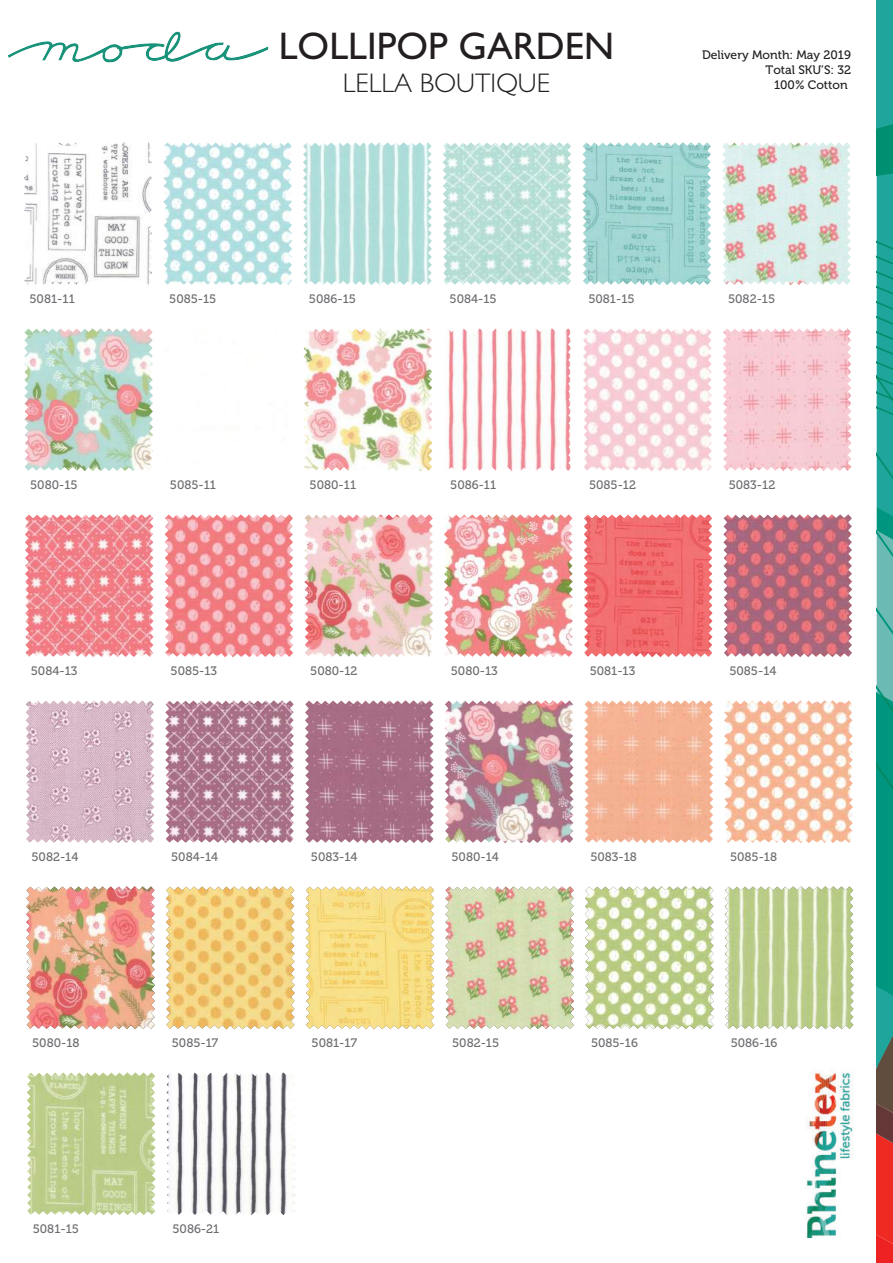
<style>
.page{position:relative;width:893px;height:1263px;background:#fff}
.page>*{position:absolute;margin:0;border:0;box-sizing:border-box;transform-origin:0 0}
.t1{font:38.55px "Gill Sans";color:#231f20}
.t2{font:300 27px "Gill Sans";color:#231f20}
.t3{font:12.15px "Museo 500";color:#6c6d70}
.t4{font:12.15px/14.7px "Museo 500";color:#231f20;text-align:right}
</style>
<div class="page">
<img style="left:24px;top:186px;width:128px;height:99px">
<img style="left:163px;top:142px;width:129px;height:143px">
<img style="left:303px;top:142px;width:129px;height:143px">
<img style="left:443px;top:142px;width:129px;height:143px">
<img style="left:582px;top:142px;width:129px;height:143px">
<img style="left:722px;top:142px;width:129px;height:143px">
<img style="left:24px;top:328px;width:129px;height:143px">
<img style="left:304px;top:328px;width:128px;height:143px">
<img style="left:446px;top:328px;width:126px;height:143px">
<img style="left:583px;top:328px;width:129px;height:143px">
<img style="left:723px;top:328px;width:129px;height:143px">
<img style="left:25px;top:514px;width:129px;height:143px">
<img style="left:165px;top:514px;width:128px;height:143px">
<img style="left:304px;top:514px;width:129px;height:143px">
<img style="left:444px;top:514px;width:129px;height:143px">
<img style="left:584px;top:514px;width:129px;height:143px">
<img style="left:723px;top:514px;width:129px;height:143px">
<img style="left:25px;top:700px;width:129px;height:143px">
<img style="left:165px;top:700px;width:129px;height:143px">
<img style="left:305px;top:700px;width:129px;height:143px">
<img style="left:445px;top:700px;width:128px;height:143px">
<img style="left:584px;top:700px;width:129px;height:143px">
<img style="left:724px;top:700px;width:129px;height:143px">
<img style="left:26px;top:886px;width:129px;height:143px">
<img style="left:166px;top:886px;width:129px;height:143px">
<img style="left:306px;top:886px;width:128px;height:143px">
<img style="left:445px;top:886px;width:129px;height:143px">
<img style="left:585px;top:886px;width:129px;height:143px">
<img style="left:725px;top:886px;width:129px;height:143px">
<img style="left:27px;top:1072px;width:129px;height:143px">
<img style="left:166px;top:1072px;width:129px;height:143px">
<img style="left:8px;top:31px;width:269px;height:155px">
<img style="left:806px;top:1067px;width:71px;height:177px">
<svg style="left:877px;top:0;width:16px;height:1263px;background:#378f81"></svg>
<p class="t3" style="left:30px;top:292px;width:47px">5081-11</p>
<h1 class="t1" style="left:279px;top:24px;width:337px">LOLLIPOP GARDEN</h1>
<h2 class="t2" style="left:343px;top:67px;width:209px">LELLA BOUTIQUE</h2>
<p class="t4" style="left:702px;top:48px;width:150px">Delivery Month: May 2019<br>Total SKU’S: 32<br>100% Cotton</p>
<p class="t3" style="left:169px;top:292px;width:49px">5085-15</p>
<p class="t3" style="left:309px;top:292px;width:48px">5086-15</p>
<p class="t3" style="left:450px;top:292px;width:49px">5084-15</p>
<p class="t3" style="left:588px;top:292px;width:48px">5081-15</p>
<p class="t3" style="left:728px;top:292px;width:49px">5082-15</p>
<p class="t3" style="left:30px;top:478px;width:49px">5080-15</p>
<p class="t3" style="left:170px;top:478px;width:48px">5085-11</p>
<p class="t3" style="left:310px;top:478px;width:48px">5080-11</p>
<p class="t3" style="left:450px;top:478px;width:48px">5086-11</p>
<p class="t3" style="left:589px;top:478px;width:49px">5085-12</p>
<p class="t3" style="left:729px;top:478px;width:48px">5083-12</p>
<p class="t3" style="left:31px;top:664px;width:48px">5084-13</p>
<p class="t3" style="left:171px;top:664px;width:48px">5085-13</p>
<p class="t3" style="left:310px;top:664px;width:49px">5080-12</p>
<p class="t3" style="left:451px;top:664px;width:48px">5080-13</p>
<p class="t3" style="left:590px;top:664px;width:47px">5081-13</p>
<p class="t3" style="left:729px;top:664px;width:49px">5085-14</p>
<p class="t3" style="left:32px;top:850px;width:48px">5082-14</p>
<p class="t3" style="left:171px;top:850px;width:48px">5084-14</p>
<p class="t3" style="left:311px;top:850px;width:48px">5083-14</p>
<p class="t3" style="left:451px;top:850px;width:49px">5080-14</p>
<p class="t3" style="left:590px;top:850px;width:48px">5083-18</p>
<p class="t3" style="left:730px;top:850px;width:49px">5085-18</p>
<p class="t3" style="left:32px;top:1036px;width:49px">5080-18</p>
<p class="t3" style="left:172px;top:1036px;width:48px">5085-17</p>
<p class="t3" style="left:312px;top:1036px;width:47px">5081-17</p>
<p class="t3" style="left:452px;top:1036px;width:49px">5082-15</p>
<p class="t3" style="left:591px;top:1036px;width:48px">5085-16</p>
<p class="t3" style="left:731px;top:1036px;width:48px">5086-16</p>
<p class="t3" style="left:33px;top:1222px;width:48px">5081-15</p>
<p class="t3" style="left:172px;top:1222px;width:48px">5086-21</p>
</div>
